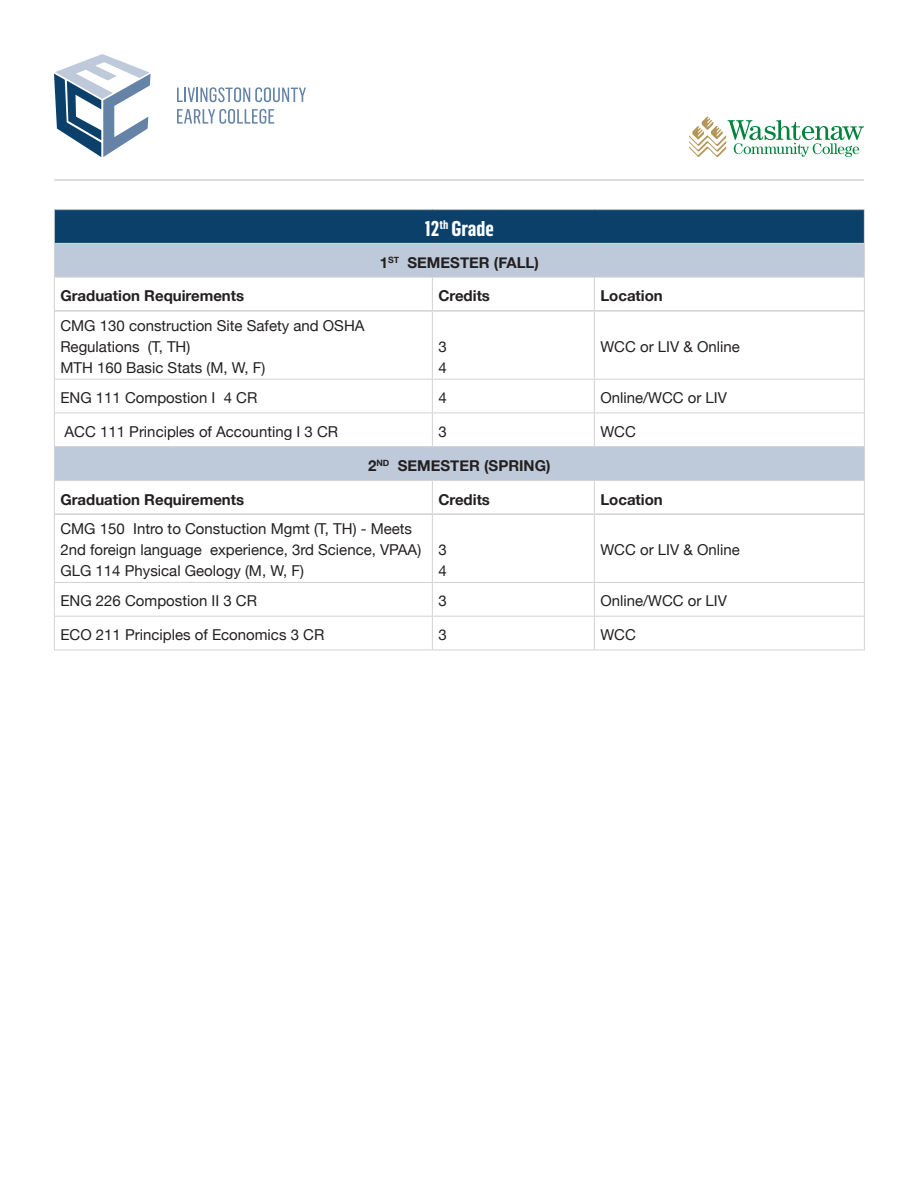
<style>
.page{position:relative;width:918px;height:1188px;background:#fff}
.page>*{position:absolute;margin:0;border:0;box-sizing:border-box;transform-origin:0 0}
.t1{font:700 21px "Flama Condensed";color:#fff}
.t2{font:15px/21px "Helvetica Neue";color:#231f20}
.t3{font:700 15px "Helvetica Neue";color:#231f20}
</style>
<div class="page">
<hr style="left:54px;top:179px;width:810px;height:2px;background:#d1d2d4">
<div style="left:54px;top:210px;width:810px;height:33px;background:#0b406a"></div>
<svg style="left:55px;top:244px;width:809px;height:236px"></svg>
<hr style="left:54px;top:209px;width:378px;height:1px;background:#d1d2d4">
<hr style="left:54px;top:210px;width:1px;height:33px;background:#d1d2d4">
<hr style="left:432px;top:209px;width:162px;height:1px;background:#d1d2d4">
<hr style="left:594px;top:209px;width:271px;height:1px;background:#d1d2d4">
<hr style="left:864px;top:210px;width:1px;height:33px;background:#d1d2d4">
<hr style="left:54px;top:243px;width:378px;height:1px;background:#d1d2d4">
<hr style="left:54px;top:244px;width:1px;height:33px;background:#d1d2d4">
<hr style="left:432px;top:243px;width:162px;height:1px;background:#d1d2d4">
<hr style="left:594px;top:243px;width:271px;height:1px;background:#d1d2d4">
<hr style="left:864px;top:244px;width:1px;height:33px;background:#d1d2d4">
<hr style="left:54px;top:277px;width:378px;height:1px;background:#d1d2d4">
<hr style="left:54px;top:278px;width:1px;height:33px;background:#d1d2d4">
<hr style="left:432px;top:277px;width:162px;height:1px;background:#d1d2d4">
<hr style="left:432px;top:278px;width:1px;height:32px;background:#d1d2d4">
<hr style="left:594px;top:277px;width:271px;height:1px;background:#d1d2d4">
<hr style="left:594px;top:278px;width:1px;height:32px;background:#d1d2d4">
<hr style="left:864px;top:278px;width:1px;height:33px;background:#d1d2d4">
<hr style="left:54px;top:311px;width:1px;height:68px;background:#d1d2d4">
<hr style="left:432px;top:312px;width:1px;height:67px;background:#d1d2d4">
<hr style="left:594px;top:312px;width:1px;height:67px;background:#d1d2d4">
<hr style="left:864px;top:311px;width:1px;height:68px;background:#d1d2d4">
<hr style="left:54px;top:379px;width:378px;height:1px;background:#d1d2d4">
<hr style="left:54px;top:380px;width:1px;height:33px;background:#d1d2d4">
<hr style="left:432px;top:379px;width:162px;height:1px;background:#d1d2d4">
<hr style="left:432px;top:380px;width:1px;height:33px;background:#d1d2d4">
<hr style="left:594px;top:379px;width:271px;height:1px;background:#d1d2d4">
<hr style="left:594px;top:380px;width:1px;height:33px;background:#d1d2d4">
<hr style="left:864px;top:380px;width:1px;height:33px;background:#d1d2d4">
<hr style="left:54px;top:413px;width:378px;height:1px;background:#d1d2d4">
<hr style="left:54px;top:413px;width:1px;height:33px;background:#d1d2d4">
<hr style="left:432px;top:413px;width:162px;height:1px;background:#d1d2d4">
<hr style="left:432px;top:413px;width:1px;height:33px;background:#d1d2d4">
<hr style="left:594px;top:413px;width:271px;height:1px;background:#d1d2d4">
<hr style="left:594px;top:413px;width:1px;height:33px;background:#d1d2d4">
<hr style="left:864px;top:413px;width:1px;height:33px;background:#d1d2d4">
<hr style="left:54px;top:446px;width:378px;height:1px;background:#d1d2d4">
<hr style="left:54px;top:447px;width:1px;height:33px;background:#d1d2d4">
<hr style="left:432px;top:446px;width:162px;height:1px;background:#d1d2d4">
<hr style="left:594px;top:446px;width:271px;height:1px;background:#d1d2d4">
<hr style="left:864px;top:447px;width:1px;height:33px;background:#d1d2d4">
<hr style="left:54px;top:480px;width:378px;height:1px;background:#d1d2d4">
<hr style="left:54px;top:481px;width:1px;height:33px;background:#d1d2d4">
<hr style="left:432px;top:480px;width:162px;height:1px;background:#d1d2d4">
<hr style="left:432px;top:481px;width:1px;height:32px;background:#d1d2d4">
<hr style="left:594px;top:480px;width:271px;height:1px;background:#d1d2d4">
<hr style="left:594px;top:481px;width:1px;height:32px;background:#d1d2d4">
<hr style="left:864px;top:481px;width:1px;height:33px;background:#d1d2d4">
<hr style="left:54px;top:514px;width:1px;height:68px;background:#d1d2d4">
<hr style="left:432px;top:515px;width:1px;height:67px;background:#d1d2d4">
<hr style="left:594px;top:515px;width:1px;height:67px;background:#d1d2d4">
<hr style="left:864px;top:514px;width:1px;height:68px;background:#d1d2d4">
<hr style="left:54px;top:582px;width:378px;height:1px;background:#d1d2d4">
<hr style="left:54px;top:583px;width:1px;height:33px;background:#d1d2d4">
<hr style="left:432px;top:582px;width:162px;height:1px;background:#d1d2d4">
<hr style="left:432px;top:583px;width:1px;height:33px;background:#d1d2d4">
<hr style="left:594px;top:582px;width:271px;height:1px;background:#d1d2d4">
<hr style="left:594px;top:583px;width:1px;height:33px;background:#d1d2d4">
<hr style="left:864px;top:583px;width:1px;height:33px;background:#d1d2d4">
<hr style="left:54px;top:616px;width:378px;height:1px;background:#d1d2d4">
<hr style="left:54px;top:617px;width:1px;height:33px;background:#d1d2d4">
<hr style="left:432px;top:616px;width:162px;height:1px;background:#d1d2d4">
<hr style="left:432px;top:617px;width:1px;height:33px;background:#d1d2d4">
<hr style="left:594px;top:616px;width:271px;height:1px;background:#d1d2d4">
<hr style="left:594px;top:617px;width:1px;height:33px;background:#d1d2d4">
<hr style="left:864px;top:617px;width:1px;height:33px;background:#d1d2d4">
<hr style="left:54px;top:650px;width:378px;height:1px;background:#d1d2d4">
<hr style="left:432px;top:650px;width:162px;height:1px;background:#d1d2d4">
<hr style="left:594px;top:650px;width:271px;height:1px;background:#d1d2d4">
<hr style="left:55px;top:513px;width:377px;height:2px;background:#d1d2d4">
<hr style="left:432px;top:513px;width:162px;height:2px;background:#d1d2d4">
<hr style="left:55px;top:310px;width:377px;height:2px;background:#d1d2d4">
<hr style="left:432px;top:310px;width:162px;height:2px;background:#d1d2d4">
<hr style="left:594px;top:310px;width:270px;height:2px;background:#d1d2d4">
<hr style="left:594px;top:513px;width:270px;height:2px;background:#d1d2d4">
<svg style="left:177px;top:87px;width:129px;height:15px"></svg>
<svg style="left:177px;top:109px;width:97px;height:15px"></svg>
<svg style="left:54px;top:54px;width:97px;height:103px"></svg>
<svg style="left:689px;top:117px;width:175px;height:40px"></svg>
<h1 class="t1" style="left:425px;top:216px;width:71px">12<sup>th</sup> Grade</h1>
<p class="t3" style="left:380px;top:250px;width:161px">1<sup>ST</sup> SEMESTER (FALL)</p>
<p class="t3" style="left:60px;top:284px;width:185px">Graduation Requirements</p>
<p class="t3" style="left:438px;top:284px;width:53px">Credits</p>
<p class="t3" style="left:600px;top:284px;width:64px">Location</p>
<p class="t2" style="left:60px;top:316px;width:306px">CMG 130 construction Site Safety and OSHA<br>Regulations (T, TH)<br>MTH 160 Basic Stats (M, W, F)</p>
<p class="t2" style="left:438px;top:337px;width:10px">3<br>4</p>
<p class="t2" style="left:600px;top:337px;width:141px">WCC or LIV &amp; Online</p>
<p class="t2" style="left:60px;top:388px;width:198px">ENG 111 Compostion I 4 CR</p>
<p class="t2" style="left:438px;top:388px;width:10px">4</p>
<p class="t2" style="left:600px;top:388px;width:128px">Online/WCC or LIV</p>
<p class="t2" style="left:65px;top:422px;width:275px">ACC 111 Principles of Accounting I 3 CR</p>
<p class="t2" style="left:438px;top:422px;width:10px">3</p>
<p class="t2" style="left:600px;top:422px;width:37px">WCC</p>
<p class="t3" style="left:368px;top:454px;width:184px">2<sup>ND</sup> SEMESTER (SPRING)</p>
<p class="t3" style="left:60px;top:487px;width:185px">Graduation Requirements</p>
<p class="t3" style="left:438px;top:487px;width:53px">Credits</p>
<p class="t3" style="left:600px;top:487px;width:64px">Location</p>
<p class="t2" style="left:60px;top:519px;width:362px">CMG 150 Intro to Constuction Mgmt (T, TH) - Meets<br>2nd foreign language experience, 3rd Science, VPAA)<br>GLG 114 Physical Geology (M, W, F)</p>
<p class="t2" style="left:438px;top:540px;width:10px">3<br>4</p>
<p class="t2" style="left:600px;top:540px;width:141px">WCC or LIV &amp; Online</p>
<p class="t2" style="left:60px;top:591px;width:198px">ENG 226 Compostion II 3 CR</p>
<p class="t2" style="left:438px;top:591px;width:10px">3</p>
<p class="t2" style="left:600px;top:591px;width:128px">Online/WCC or LIV</p>
<p class="t2" style="left:60px;top:625px;width:265px">ECO 211 Principles of Economics 3 CR</p>
<p class="t2" style="left:438px;top:625px;width:10px">3</p>
<p class="t2" style="left:600px;top:625px;width:37px">WCC</p>
</div>
